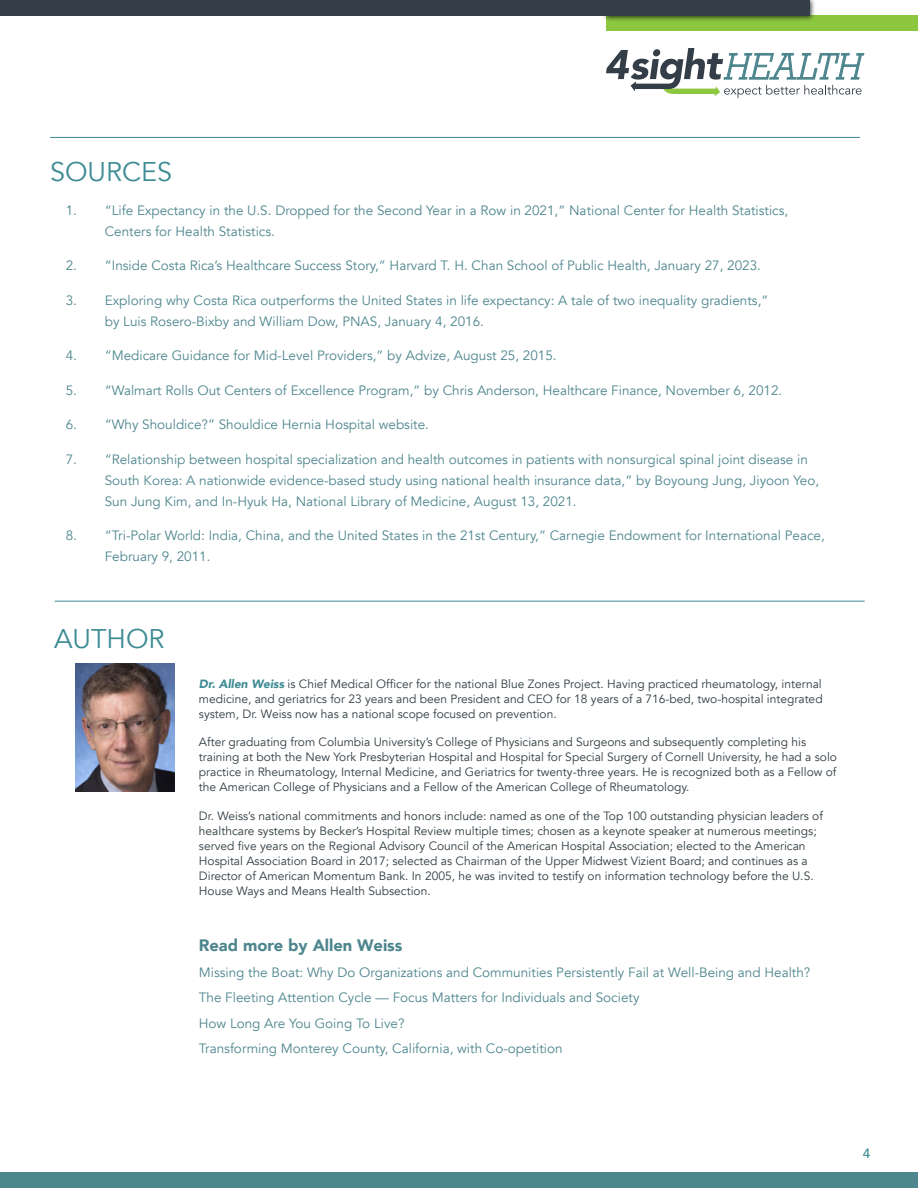
<style>
.page{position:relative;width:918px;height:1188px;background:#fff}
.page>*{position:absolute;margin:0;border:0;box-sizing:border-box;transform-origin:0 0}
.t1{font:27px "Avenir";color:#3e8b94}
.t2{font:900 16.5px "Avenir";color:#4e868e}
.t3{font:13.5px/21px "Avenir";color:#4e868e}
.t4{font:500 13.5px "Avenir";color:#3e8b94}
.t5{font:12px/15px "Avenir";color:#303c42}
.s1{font-weight:900;font-style:italic;color:#3e8b94}
</style>
<div class="page">
<svg style="left:606px;top:48px;width:258px;height:50px"></svg>
<div style="left:606px;top:16px;width:312px;height:15px;background:#8dc63f"></div>
<div style="left:602px;top:0;width:214px;height:22px;background:#000;opacity:.75"></div>
<div style="left:0;top:0;width:810px;height:16px;background:#333e48"></div>
<div style="left:0;top:1172px;width:918px;height:16px;background:#4e868e"></div>
<hr style="left:55px;top:601px;width:810px;height:1px;background:#3e8b94">
<img style="left:75px;top:664px;width:100px;height:128px">
<hr style="left:50px;top:137px;width:810px;height:1px;background:#3e8b94">
<h1 class="t1" style="left:50px;top:156px;width:124px">SOURCES</h1>
<p class="t3" style="left:105px;top:200px;width:685px;text-indent:-39px">1. “Life Expectancy in the U.S. Dropped for the Second Year in a Row in 2021,” National Center for Health Statistics,<br>Centers for Health Statistics.</p>
<p class="t3" style="left:66px;top:255px;width:697px">2. “Inside Costa Rica’s Healthcare Success Story,” Harvard T. H. Chan School of Public Health, January 27, 2023.</p>
<p class="t3" style="left:105px;top:290px;width:665px;text-indent:-39px">3. Exploring why Costa Rica outperforms the United States in life expectancy: A tale of two inequality gradients,” by Luis Rosero-Bixby and William Dow, PNAS, January 4, 2016.</p>
<p class="t3" style="left:66px;top:346px;width:492px">4. “Medicare Guidance for Mid-Level Providers,” by Advize, August 25, 2015.</p>
<p class="t3" style="left:66px;top:380px;width:718px">5. “Walmart Rolls Out Centers of Excellence Program,” by Chris Anderson, Healthcare Finance, November 6, 2012.</p>
<p class="t3" style="left:66px;top:415px;width:365px">6. “Why Shouldice?” Shouldice Hernia Hospital website.</p>
<p class="t3" style="left:105px;top:449px;width:716px;text-indent:-39px">7. “Relationship between hospital specialization and health outcomes in patients with nonsurgical spinal joint disease in<br>South Korea: A nationwide evidence-based study using national health insurance data,” by Boyoung Jung, Jiyoon Yeo,<br>Sun Jung Kim, and In-Hyuk Ha, National Library of Medicine, August 13, 2021.</p>
<p class="t3" style="left:105px;top:526px;width:722px;text-indent:-39px">8. “Tri-Polar World: India, China, and the United States in the 21st Century,” Carnegie Endowment for International Peace,<br>February 9, 2011.</p>
<h1 class="t1" style="left:54px;top:623px;width:112px">AUTHOR</h1>
<p class="t5" style="left:199px;top:676px;width:625px;text-align:justify"><span class="s1">Dr. Allen Weiss</span> is Chief Medical Officer for the national Blue Zones Project. Having practiced rheumatology, internal medicine, and geriatrics for 23 years and been President and CEO for 18 years of a 716-bed, two-hospital integrated system, Dr. Weiss now has a national scope focused on prevention.</p>
<p class="t5" style="left:199px;top:735px;width:640px">After graduating from Columbia University’s College of Physicians and Surgeons and subsequently completing his training at both the New York Presbyterian Hospital and Hospital for Special Surgery of Cornell University, he had a solo practice in Rheumatology, Internal Medicine, and Geriatrics for twenty-three years. He is recognized both as a Fellow of the American College of Physicians and a Fellow of the American College of Rheumatology.</p>
<p class="t5" style="left:199px;top:808px;width:626px">Dr. Weiss’s national commitments and honors include: named as one of the Top 100 outstanding physician leaders of healthcare systems by Becker’s Hospital Review multiple times; chosen as a keynote speaker at numerous meetings; served five years on the Regional Advisory Council of the American Hospital Association; elected to the American Hospital Association Board in 2017; selected as Chairman of the Upper Midwest Vizient Board; and continues as a Director of American Momentum Bank. In 2005, he was invited to testify on information technology before the U.S.<br>House Ways and Means Health Subsection.</p>
<p class="t2" style="left:199px;top:931px;width:205px">Read more by Allen Weiss</p>
<p class="t3" style="left:199px;top:960px;width:613px;line-height:25.5px">Missing the Boat: Why Do Organizations and Communities Persistently Fail at Well-Being and Health?<br>The Fleeting Attention Cycle — Focus Matters for Individuals and Society<br>How Long Are You Going To Live?<br>Transforming Monterey County, California, with Co-opetition</p>
<p class="t4" style="left:863px;top:1142px;width:9px">4</p>
</div>
